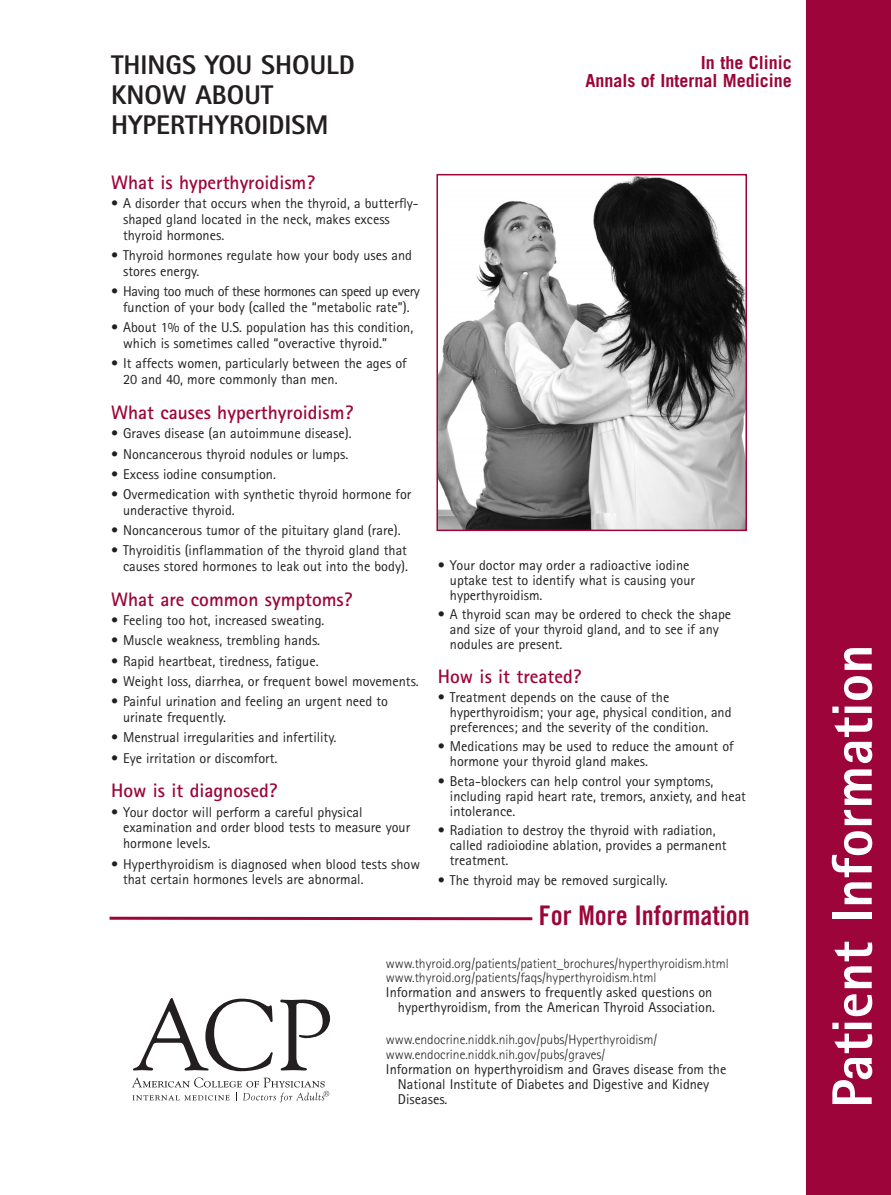
<style>
.page{position:relative;width:891px;height:1195px;background:#fff}
.page>*{position:absolute;margin:0;border:0;box-sizing:border-box;transform-origin:0 0}
.t1{font:800 57px "Rotis Sans Serif";color:#fff}
.t2{font:800 27px/30px "Rotis Sans Serif";color:#231f20}
.t3{font:27px "Trade Gothic Bold Cond Twenty";color:#9d053a}
.t4{font:700 19.5px "Rotis Sans Serif";color:#9d053a}
.t5{font:700 18px/18px "Trade Gothic";color:#9d053a;text-align:right}
.t6{font:14.25px/15px "Rotis Sans Serif";color:#231f20}
.t7{font:14.25px/15.8px "Rotis Sans Serif";letter-spacing:-.025em;color:#231f20;text-align:center}
.t8{font:300 13.5px/14.2px "Rotis Sans Serif";color:#231f20}
</style>
<div class="page">
<div style="left:807px;top:0;width:84px;height:1195px;background:#9d053a"></div>
<svg style="left:109px;top:916px;width:424px;height:5px"></svg>
<svg style="left:133px;top:998px;width:140px;height:73px"></svg>
<svg style="left:280px;top:999px;width:50px;height:72px"></svg>
<svg style="left:132px;top:1077px;width:197px;height:25px"></svg>
<img style="left:439px;top:177px;width:305px;height:351px">
<div style="left:436px;top:174px;width:311px;height:357px;border:2px solid #9d053a"></div>
<h2 class="t2" style="left:111px;top:53px;width:245px">THINGS YOU SHOULD<br>KNOW ABOUT<br>HYPERTHYROIDISM</h2>
<p class="t5" style="left:586px;top:55px;width:208px">In the Clinic<br>Annals of Internal Medicine</p>
<h3 class="t4" style="left:111px;top:175px;width:205px">What is hyperthyroidism?</h3>
<p class="t6" style="left:123px;top:197px;width:297px;line-height:15.8px;text-indent:-12px">• A disorder that occurs when the thyroid, a butterfly&shy;shaped gland located in the neck, makes excess thyroid hormones.</p>
<p class="t6" style="left:123px;top:249px;width:290px;line-height:15.8px;text-indent:-12px">• Thyroid hormones regulate how your body uses and stores energy.</p>
<p class="t7" style="left:111px;top:285px;width:310px">• Having too much of these hormones can speed up every function of your body (called the “metabolic rate”).</p>
<p class="t6" style="left:123px;top:321px;width:292px;line-height:15.8px;text-indent:-12px">• About 1% of the U.S. population has this condition, which is sometimes called “overactive thyroid.”</p>
<p class="t6" style="left:123px;top:357px;width:285px;line-height:15.8px;text-indent:-12px">• It affects women, particularly between the ages of<br>20 and 40, more commonly than men.</p>
<h3 class="t4" style="left:111px;top:405px;width:244px">What causes hyperthyroidism?</h3>
<p class="t6" style="left:111px;top:427px;width:242px">• Graves disease (an autoimmune disease).</p>
<p class="t6" style="left:111px;top:448px;width:239px">• Noncancerous thyroid nodules or lumps.</p>
<p class="t6" style="left:111px;top:468px;width:166px">• Excess iodine consumption.</p>
<p class="t6" style="left:123px;top:488px;width:290px;line-height:15.8px;text-indent:-12px">• Overmedication with synthetic thyroid hormone for underactive thyroid.</p>
<p class="t6" style="left:111px;top:524px;width:291px">• Noncancerous tumor of the pituitary gland (rare).</p>
<p class="t6" style="left:111px;top:544px;width:298px;line-height:15.8px;text-align:right">• Thyroiditis (inflammation of the thyroid gland that causes stored hormones to leak out into the body).</p>
<h3 class="t4" style="left:111px;top:592px;width:243px">What are common symptoms?</h3>
<p class="t6" style="left:111px;top:614px;width:215px">• Feeling too hot, increased sweating.</p>
<p class="t6" style="left:111px;top:634px;width:211px">• Muscle weakness, trembling hands.</p>
<p class="t6" style="left:111px;top:655px;width:209px">• Rapid heartbeat, tiredness, fatigue.</p>
<p class="t6" style="left:111px;top:675px;width:309px">• Weight loss, diarrhea, or frequent bowel movements.</p>
<p class="t6" style="left:123px;top:695px;width:266px;line-height:15.8px;text-indent:-12px">• Painful urination and feeling an urgent need to urinate frequently.</p>
<p class="t6" style="left:111px;top:731px;width:227px">• Menstrual irregularities and infertility.</p>
<p class="t6" style="left:111px;top:752px;width:168px">• Eye irritation or discomfort.</p>
<h3 class="t4" style="left:111px;top:784px;width:168px">How is it diagnosed?</h3>
<p class="t6" style="left:123px;top:805px;width:289px;line-height:15.8px;text-indent:-12px">• Your doctor will perform a careful physical examination and order blood tests to measure your hormone levels.</p>
<p class="t6" style="left:123px;top:857px;width:299px;line-height:15.8px;text-indent:-12px">• Hyperthyroidism is diagnosed when blood tests show that certain hormones levels are abnormal.</p>
<p class="t6" style="left:450px;top:559px;width:247px;text-indent:-12px">• Your doctor may order a radioactive iodine uptake test to identify what is causing your hyperthyroidism.</p>
<p class="t6" style="left:450px;top:608px;width:283px;text-indent:-12px">• A thyroid scan may be ordered to check the shape and size of your thyroid gland, and to see if any nodules are present.</p>
<h3 class="t4" style="left:438px;top:669px;width:145px">How is it treated?</h3>
<p class="t6" style="left:450px;top:691px;width:283px;text-indent:-12px">• Treatment depends on the cause of the hyperthyroidism; your age, physical condition, and preferences; and the severity of the condition.</p>
<p class="t6" style="left:450px;top:740px;width:285px;text-indent:-12px">• Medications may be used to reduce the amount of hormone your thyroid gland makes.</p>
<p class="t6" style="left:450px;top:775px;width:298px;text-indent:-12px">• Beta-blockers can help control your symptoms, including rapid heart rate, tremors, anxiety, and heat intolerance.</p>
<p class="t6" style="left:450px;top:824px;width:278px;text-indent:-12px">• Radiation to destroy the thyroid with radiation, called radioiodine ablation, provides a permanent treatment.</p>
<p class="t6" style="left:438px;top:874px;width:231px">• The thyroid may be removed surgically.</p>
<h2 class="t3" style="left:539px;top:906px;width:212px">For More Information</h2>
<p class="t8" style="left:386px;top:957px;width:344px">www.thyroid.org/patients/patient_brochures/hyperthyroidism.html www.thyroid.org/patients/faqs/hyperthyroidism.html</p>
<p class="t6" style="left:386px;top:986px;width:331px;text-align:right">Information and answers to frequently asked questions on hyperthyroidism, from the American Thyroid Association.</p>
<p class="t8" style="left:386px;top:1034px;width:273px">www.endocrine.niddk.nih.gov/pubs/Hyperthyroidism/ www.endocrine.niddk.nih.gov/pubs/graves/</p>
<p class="t6" style="left:398px;top:1063px;width:330px;text-indent:-12px">Information on hyperthyroidism and Graves disease from the<br>National Institute of Diabetes and Digestive and Kidney<br>Diseases.</p>
<h1 class="t1" style="left:832px;top:1108px;width:465px;rotate:-90deg">Patient Information</h1>
</div>
